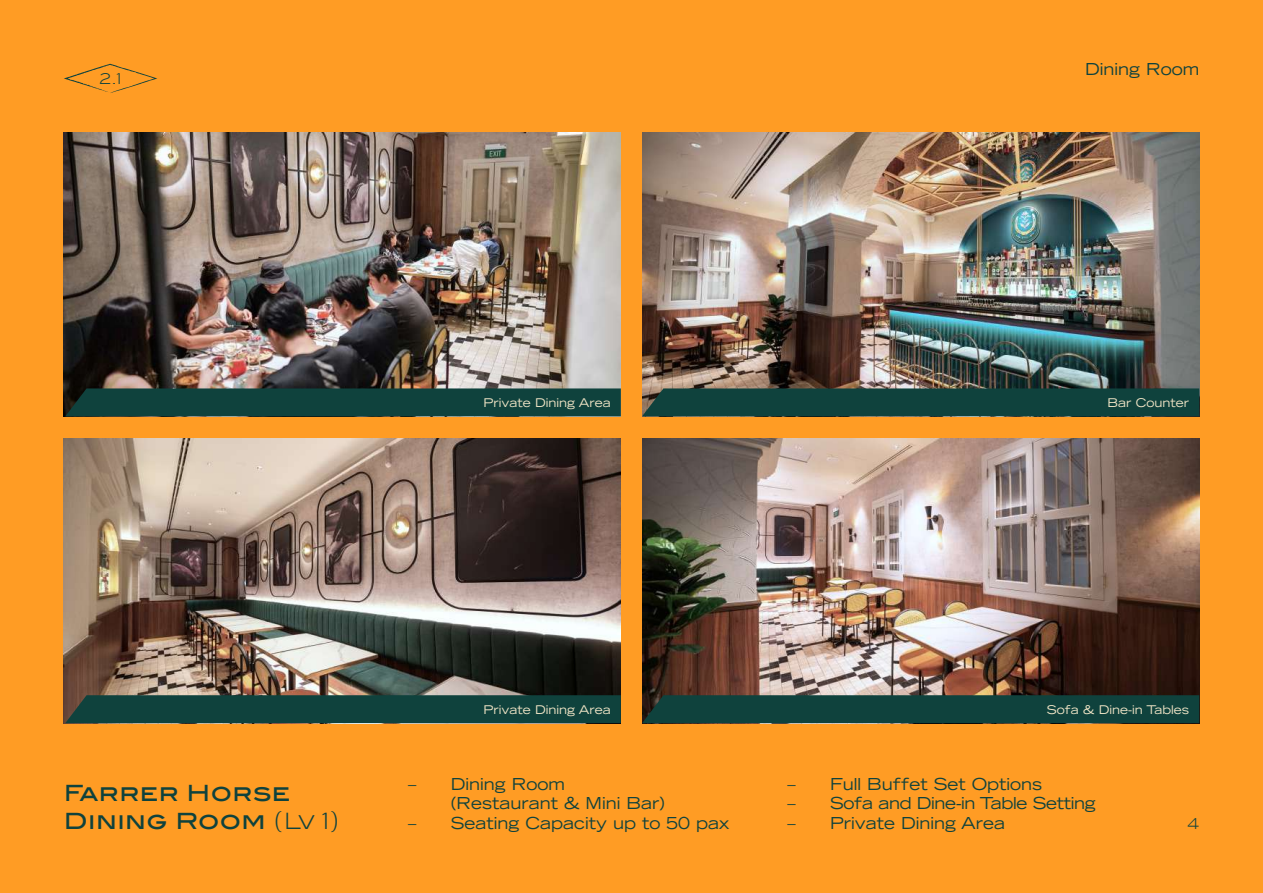
<style>
.page{position:relative;width:1263px;height:893px;background:#ff9c24}
.page>*{position:absolute;margin:0;border:0;box-sizing:border-box;transform-origin:0 0}
.t1{font:500 22.5px/28.5px "Blair ITC";letter-spacing:.02em;color:#0f423d}
.t2{font:expanded 16.5px/19.8px "Trade Gothic LT Std";color:#0f423d}
.t3{font:300 15px "Blair ITC";color:#0f423d}
.t4{font:expanded 12px "Trade Gothic LT Std";color:#f2e6c7}
.s1{font-weight:300}
</style>
<div class="page">
<img style="left:64px;top:132px;width:557px;height:284px">
<div style="left:65px;top:388px;width:556px;height:28px;background:#0f423d"></div>
<img style="left:64px;top:439px;width:557px;height:284px">
<img style="left:642px;top:132px;width:557px;height:256px">
<img style="left:642px;top:439px;width:557px;height:256px">
<div style="left:65px;top:695px;width:556px;height:28px;background:#0f423d"></div>
<div style="left:642px;top:388px;width:557px;height:28px;background:#0f423d"></div>
<div style="left:642px;top:695px;width:557px;height:28px;background:#0f423d"></div>
<svg style="left:64px;top:64px;width:93px;height:29px"></svg>
<p class="t3" style="left:99px;top:70px;width:24px">2.1</p>
<p class="t4" style="left:484px;top:395px;width:129px">Private Dining Area</p>
<p class="t4" style="left:484px;top:701px;width:129px">Private Dining Area</p>
<p class="t2" style="left:1085px;top:59px;width:116px">Dining Room</p>
<p class="t4" style="left:1107px;top:395px;width:83px">Bar Counter</p>
<p class="t4" style="left:1047px;top:701px;width:144px">Sofa &amp; Dine-in Tables</p>
<h1 class="t1" style="left:64px;top:778px;width:278px">Farrer Horse<br>Dining Room <span class="s1">(Lv 1)</span></h1>
<p class="t2" style="left:451px;top:773px;width:280px">Dining Room<br>(Restaurant &amp; Mini Bar)<br>Seating Capacity up to 50 pax</p>
<p class="t2" style="left:830px;top:773px;width:267px">Full Buffet Set Options<br>Sofa and Dine-in Table Setting<br>Private Dining Area</p>
<p class="t2" style="left:408px;top:773px;width:10px">–</p>
<p class="t2" style="left:408px;top:813px;width:10px">–</p>
<p class="t2" style="left:787px;top:773px;width:10px;text-align:justify">– – –</p>
<p class="t3" style="left:1187px;top:815px;width:13px">4</p>
</div>
